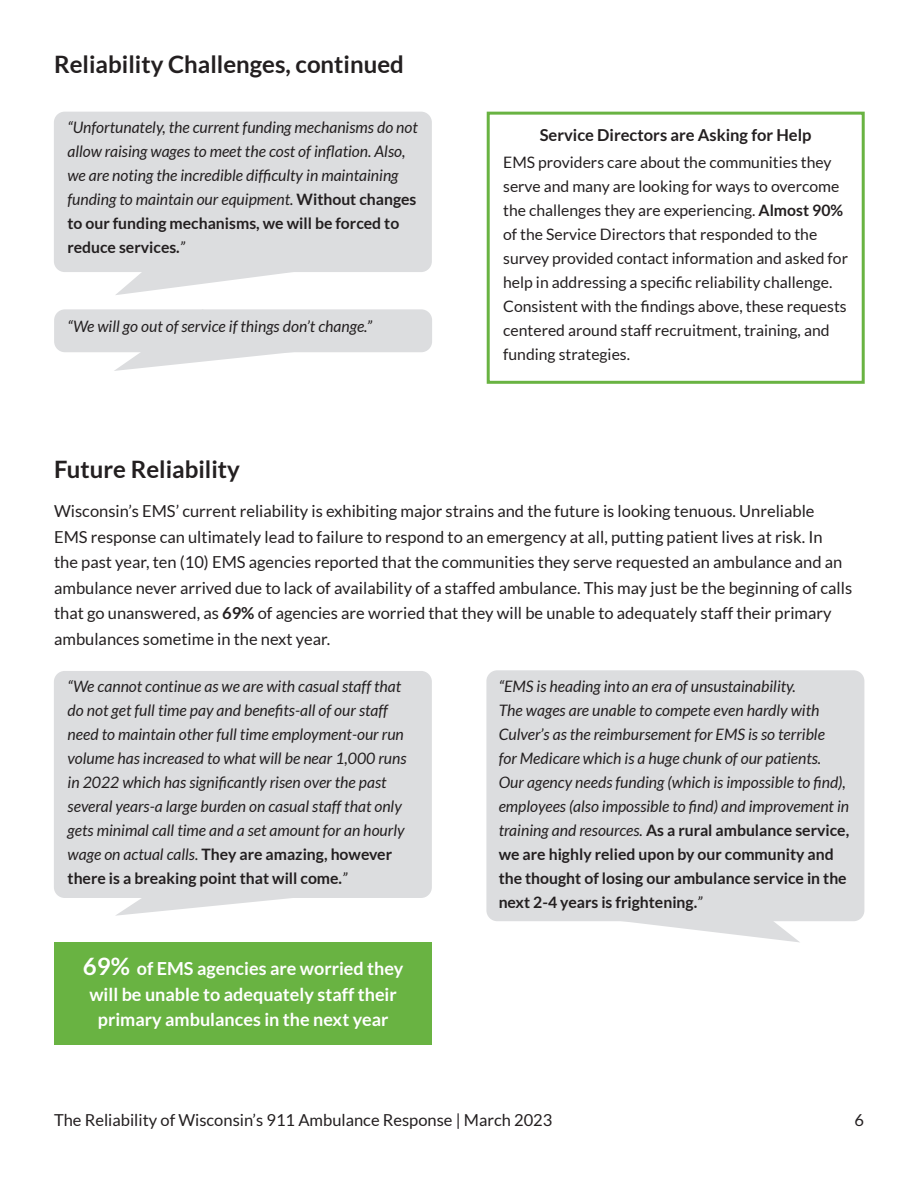
<style>
.page{position:relative;width:918px;height:1188px;background:#fff}
.page>*{position:absolute;margin:0;border:0;box-sizing:border-box;transform-origin:0 0}
.Header_1{font:700 24px "Lato";color:#231f20}
.t1{font:700 18px/25.5px "Lato";color:#fff;text-align:center}
.Body_text{font:16.5px/25.5px "Lato";color:#231f20}
.Body_text-2{font:700 16.5px "Lato";color:#231f20}
.t2{font:italic 15.75px/24px "Lato";color:#231f20}
.Body_text-3{font:15.75px/24px "Lato";color:#231f20}
.s1{font-weight:700;font-style:normal}
.s2{font-weight:700}
.s3{font-size:24px}
</style>
<div class="page">
<svg style="left:621px;top:921px;width:178px;height:21px"></svg>
<div style="left:486px;top:670px;width:378px;height:251px;background:#dcdddf;border-radius:11px"></div>
<svg style="left:114px;top:352px;width:180px;height:19px"></svg>
<div style="left:54px;top:309px;width:378px;height:43px;background:#dcdddf;border-radius:11px"></div>
<svg style="left:116px;top:272px;width:176px;height:23px"></svg>
<div style="left:54px;top:112px;width:378px;height:160px;background:#dcdddf;border-radius:11px"></div>
<svg style="left:115px;top:898px;width:175px;height:18px"></svg>
<div style="left:54px;top:671px;width:378px;height:227px;background:#dcdddf;border-radius:11px"></div>
<div style="left:487px;top:112px;width:378px;height:272px;border:3px solid #69b342"></div>
<div style="left:54px;top:942px;width:378px;height:103px;background:#69b342"></div>
<p class="Header_1" style="left:54px;top:51px;width:351px">Reliability Challenges, continued</p>
<p class="t2" style="left:67px;top:115px;width:352px">“Unfortunately, the current funding mechanisms do not allow raising wages to meet the cost of inflation. Also, we are noting the incredible difficulty in maintaining funding to maintain our equipment. <span class="s1">Without changes to our funding mechanisms, we will be forced to reduce services.</span>”</p>
<p class="t2" style="left:67px;top:315px;width:306px">“We will go out of service if things don’t change.”</p>
<p class="Body_text-2" style="left:540px;top:126px;width:273px">Service Directors are Asking for Help</p>
<p class="Body_text-3" style="left:503px;top:151px;width:346px">EMS providers care about the communities they serve and many are looking for ways to overcome the challenges they are experiencing. <span class="s2">Almost 90% </span>of the Service Directors that responded to the survey provided contact information and asked for help in addressing a specific reliability challenge.<br>Consistent with the findings above, these requests centered around staff recruitment, training, and funding strategies.</p>
<p class="Header_1" style="left:54px;top:456px;width:187px">Future Reliability</p>
<p class="Body_text" style="left:54px;top:499px;width:800px">Wisconsin’s EMS’ current reliability is exhibiting major strains and the future is looking tenuous. Unreliable EMS response can ultimately lead to failure to respond to an emergency at all, putting patient lives at risk. In<br>the past year, ten (10) EMS agencies reported that the communities they serve requested an ambulance and an ambulance never arrived due to lack of availability of a staffed ambulance. This may just be the beginning of calls that go unanswered, as <span class="s2">69%</span> of agencies are worried that they will be unable to adequately staff their primary ambulances sometime in the next year.</p>
<p class="t2" style="left:68px;top:675px;width:340px">“We cannot continue as we are with casual staff that do not get full time pay and benefits-all of our staff need to maintain other full time employment-our run volume has increased to what will be near 1,000 runs in 2022 which has significantly risen over the past several years-a large burden on casual staff that only gets minimal call time and a set amount for an hourly wage on actual calls. <span class="s1">They are amazing, however there is a breaking point that will come.</span>”</p>
<p class="t2" style="left:499px;top:675px;width:352px">“EMS is heading into an era of unsustainability.<br>The wages are unable to compete even hardly with Culver’s as the reimbursement for EMS is so terrible<br>for Medicare which is a huge chunk of our patients.<br>Our agency needs funding (which is impossible to find), employees (also impossible to find) and improvement in training and resources. <span class="s1">As a rural ambulance service, we are highly relied upon by our community and the thought of losing our ambulance service in the next 2-4 years is frightening.</span>”</p>
<p class="t1" style="left:83px;top:956px;width:322px"><span class="s3">69%</span> of EMS agencies are worried they will be unable to adequately staff their primary ambulances in the next year</p>
<p class="Body_text" style="left:54px;top:1107px;width:500px">The Reliability of Wisconsin’s 911 Ambulance Response | March 2023</p>
<p class="Body_text" style="left:854px;top:1107px;width:11px">6</p>
</div>
